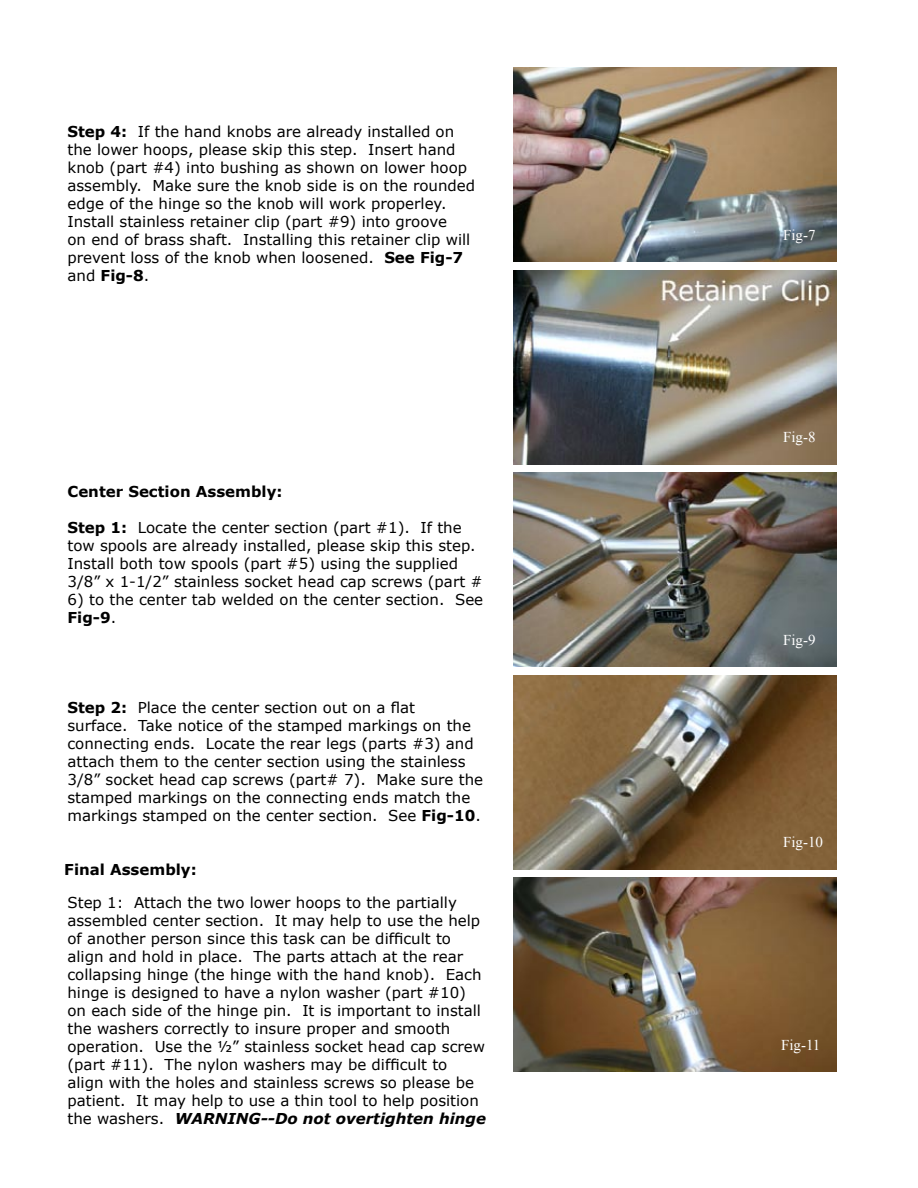
<style>
.page{position:relative;width:918px;height:1188px;background:#fff}
.page>*{position:absolute;margin:0;border:0;box-sizing:border-box;transform-origin:0 0}
.t1{font:15px/18px "Verdana";color:#000}
.t2{font:700 15px "Verdana";color:#000}
.t3{font:15px "Times New Roman";color:#fff}
.s1{font-weight:700}
.s2{font-weight:700;font-style:italic}
</style>
<div class="page">
<img style="left:513px;top:68px;width:324px;height:194px">
<img style="left:513px;top:270px;width:324px;height:194px">
<img style="left:513px;top:472px;width:324px;height:195px">
<img style="left:513px;top:675px;width:324px;height:194px">
<img style="left:513px;top:878px;width:324px;height:194px">
<p class="t1" style="left:68px;top:123px;width:409px"><span class="s1">Step 4:</span> If the hand knobs are already installed on the lower hoops, please skip this step. Insert hand knob (part #4) into bushing as shown on lower hoop assembly. Make sure the knob side is on the rounded edge of the hinge so the knob will work properley.<br>Install stainless retainer clip (part #9) into groove<br>on end of brass shaft. Installing this retainer clip will prevent loss of the knob when loosened. <span class="s1">See Fig-7 </span>and <span class="s1">Fig-8</span>.</p>
<p class="t2" style="left:68px;top:482px;width:217px">Center Section Assembly:</p>
<p class="t1" style="left:68px;top:519px;width:417px"><span class="s1">Step 1:</span> Locate the center section (part #1). If the tow spools are already installed, please skip this step.<br>Install both tow spools (part #5) using the supplied 3/8” x 1-1/2” stainless socket head cap screws (part #</p>
<p class="t1" style="left:68px;top:591px;width:417px">6) to the center tab welded on the center section. See<br><span class="s1">Fig-9</span>.</p>
<p class="t1" style="left:68px;top:699px;width:417px"><span class="s1">Step 2:</span> Place the center section out on a flat<br>surface. Take notice of the stamped markings on the connecting ends. Locate the rear legs (parts #3) and attach them to the center section using the stainless 3/8” socket head cap screws (part# 7). Make sure the stamped markings on the connecting ends match the markings stamped on the center section. See <span class="s1">Fig-10</span>.</p>
<p class="t2" style="left:64px;top:860px;width:134px">Final Assembly:</p>
<p class="t1" style="left:68px;top:894px;width:420px">Step 1: Attach the two lower hoops to the partially assembled center section. It may help to use the help of another person since this task can be difficult to align and hold in place. The parts attach at the rear collapsing hinge (the hinge with the hand knob). Each hinge is designed to have a nylon washer (part #10) on each side of the hinge pin. It is important to install the washers correctly to insure proper and smooth operation. Use the ½” stainless socket head cap screw (part #11). The nylon washers may be difficult to align with the holes and stainless screws so please be patient. It may help to use a thin tool to help position the washers. <span class="s2">WARNING--Do not overtighten hinge</span></p>
<p class="t3" style="left:783px;top:225px;width:34px">Fig-7</p>
<p class="t3" style="left:783px;top:427px;width:34px">Fig-8</p>
<p class="t3" style="left:783px;top:630px;width:34px">Fig-9</p>
<p class="t3" style="left:783px;top:832px;width:42px">Fig-10</p>
<p class="t3" style="left:781px;top:1035px;width:41px">Fig-11</p>
</div>
